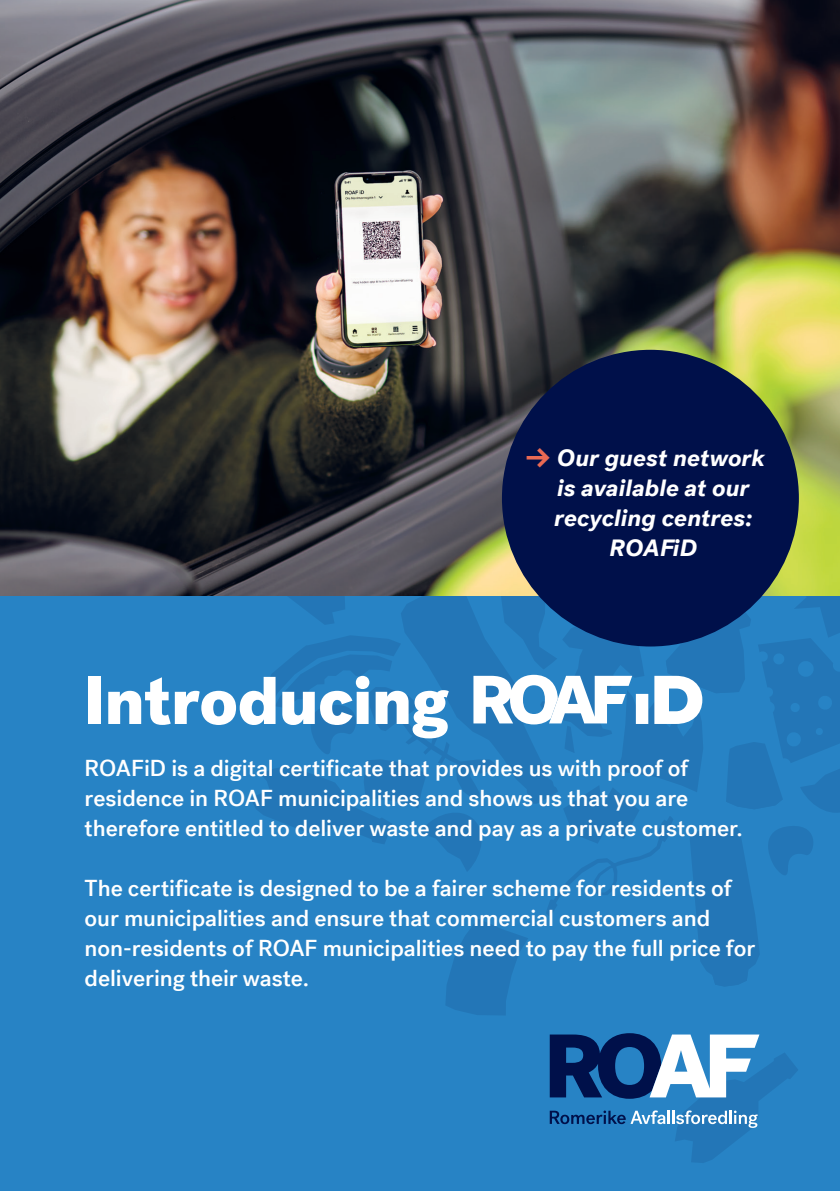
<style>
.page{position:relative;width:840px;height:1191px;background:#fff}
.page>*{position:absolute;margin:0;border:0;box-sizing:border-box;transform-origin:0 0}
.t1{font:900 67.2px "Post Grotesk";letter-spacing:-.01em;color:#fff}
.t2{font:italic 700 24px "Post Grotesk";letter-spacing:.005em;color:#fff}
.t3{font:500 23px/30px "Post Grotesk";letter-spacing:-.005em;color:#fff}
.s1{font-style:normal;font-size:32px;color:#e96a54}
</style>
<div class="page">
<div style="left:0;top:595px;width:839px;height:596px;background:#2783c5"></div>
<svg style="left:549px;top:1033px;width:249px;height:130px"></svg>
<img style="left:0;top:0;width:839px;height:595px">
<div style="left:501px;top:350px;width:297px;height:296px;background:#00104a;border-radius:50%"></div>
<svg style="left:250px;top:595px;width:589px;height:420px"></svg>
<p class="t1" style="left:84px;top:657px;width:366px">Introducing</p>
<p class="t2" style="left:524px;top:442px;width:242px"><span class="s1">→</span> Our guest network</p>
<p class="t2" style="left:557px;top:472px;width:194px">is available at our</p>
<p class="t2" style="left:554px;top:502px;width:200px">recycling centres:</p>
<p class="t2" style="left:609px;top:532px;width:89px">ROAFiD</p>
<p class="t3" style="left:85px;top:753px;width:659px">ROAFiD is a digital certificate that provides us with proof of residence in ROAF municipalities and shows us that you are therefore entitled to deliver waste and pay as a private customer.</p>
<p class="t3" style="left:85px;top:873px;width:671px">The certificate is designed to be a fairer scheme for residents of our municipalities and ensure that commercial customers and non-residents of ROAF municipalities need to pay the full price for delivering their waste.</p>
</div>
